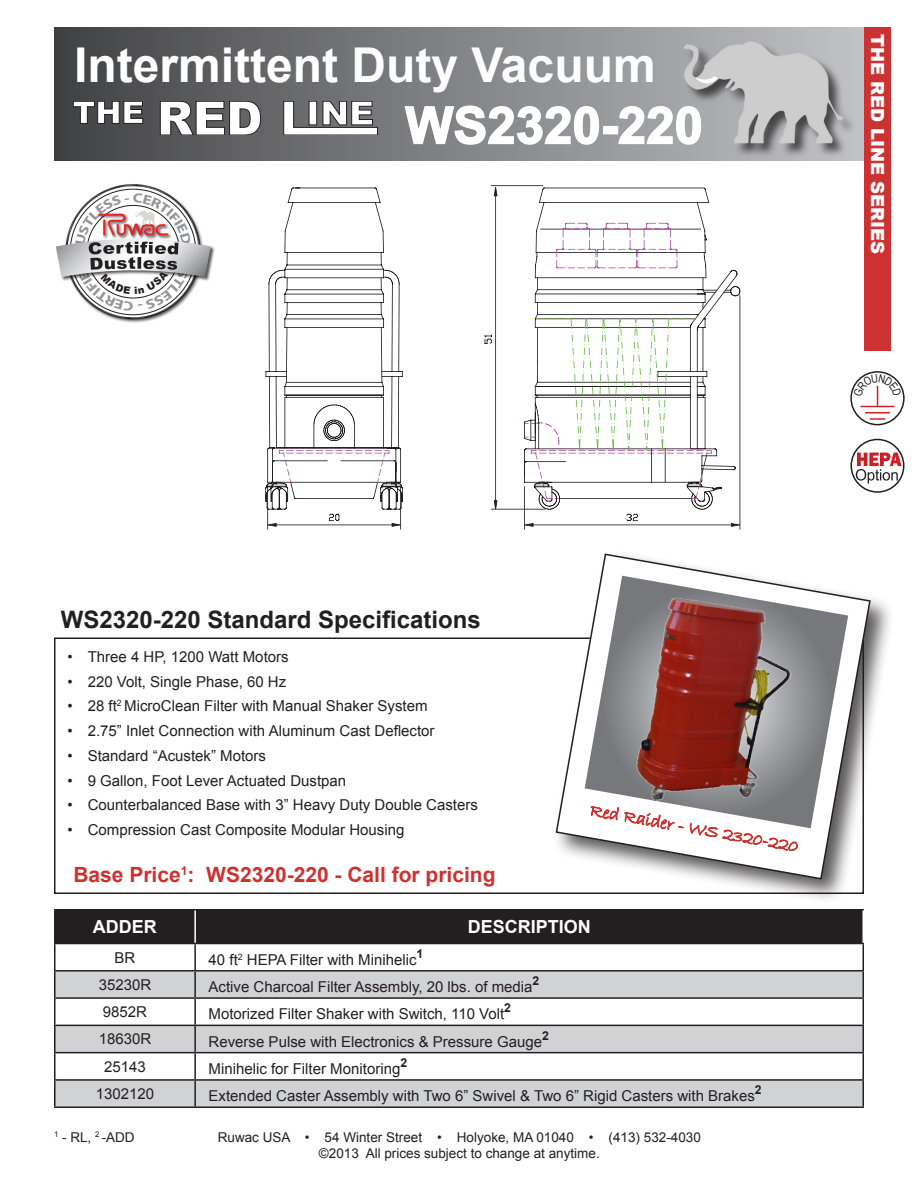
<style>
.page{position:relative;width:918px;height:1188px;background:#fff}
.page>*{position:absolute;margin:0;border:0;box-sizing:border-box;transform-origin:0 0}
.t1{font:700 51px "Arial";color:#fff}
.t2{font:700 48px "Arial";color:#fff}
.t3{font:700 24px "Arial";color:#231f20}
.Price{font:700 21px "Arial";color:#cd3232}
.t4{font:900 18px "Arial";color:#fff}
.t5{font:700 18px "Arial";color:#fff}
.Bullets{font:15px "Arial";color:#231f20}
.t6{font:13.5px/16.2px "Arial";color:#231f20;text-align:center}
.t7{font:700 12.3px "Arial";color:#231f20}
</style>
<div class="page">
<div style="left:54px;top:27px;width:810px;height:133px;background:linear-gradient(to right,#424345,#c1c3c7)"></div>
<div style="left:684px;top:42px;width:172px;height:115px;background:#231f20;opacity:.75"></div>
<img style="left:684px;top:39px;width:162px;height:109px">
<div style="left:864px;top:27px;width:27px;height:324px;background:#cd3232"></div>
<svg style="left:73px;top:101px;width:70px;height:23px"></svg>
<svg style="left:160px;top:101px;width:101px;height:34px"></svg>
<svg style="left:283px;top:101px;width:95px;height:34px"></svg>
<svg style="left:850px;top:439px;width:54px;height:54px"></svg>
<img style="left:113px;top:319px;width:43px;height:4px">
<img style="left:211px;top:246px;width:4px;height:23px">
<svg style="left:404px;top:105px;width:196px;height:41px;background:#a1a2a5"></svg>
<div style="left:603px;top:126px;width:15px;height:8px;border:2px solid #fff"></div>
<svg style="left:617px;top:105px;width:85px;height:41px;background:#b4b5b8"></svg>
<svg style="left:706px;top:286px;width:34px;height:32px"></svg>
<svg style="left:284px;top:185px;width:422px;height:133px"></svg>
<svg style="left:282px;top:187px;width:427px;height:91px"></svg>
<svg style="left:265px;top:318px;width:475px;height:212px"></svg>
<div style="left:56px;top:910px;width:806px;height:33px;background:#231f20"></div>
<svg style="left:56px;top:972px;width:806px;height:134px;fill:#d1d2d4"></svg>
<hr style="left:54px;top:944px;width:2px;height:26px;background:#231f20">
<hr style="left:194px;top:944px;width:2px;height:26px;background:#231f20">
<hr style="left:862px;top:944px;width:2px;height:26px;background:#231f20">
<hr style="left:54px;top:970px;width:141px;height:2px;background:#231f20">
<hr style="left:54px;top:972px;width:2px;height:25px;background:#231f20">
<hr style="left:195px;top:970px;width:669px;height:2px;background:#231f20">
<hr style="left:194px;top:972px;width:2px;height:25px;background:#231f20">
<hr style="left:862px;top:972px;width:2px;height:25px;background:#231f20">
<hr style="left:54px;top:997px;width:141px;height:2px;background:#231f20">
<hr style="left:54px;top:999px;width:2px;height:26px;background:#231f20">
<hr style="left:195px;top:997px;width:669px;height:2px;background:#231f20">
<hr style="left:194px;top:999px;width:2px;height:26px;background:#231f20">
<hr style="left:862px;top:999px;width:2px;height:26px;background:#231f20">
<hr style="left:54px;top:1025px;width:141px;height:1px;background:#231f20">
<hr style="left:54px;top:1026px;width:2px;height:26px;background:#231f20">
<hr style="left:195px;top:1025px;width:669px;height:1px;background:#231f20">
<hr style="left:194px;top:1026px;width:2px;height:26px;background:#231f20">
<hr style="left:862px;top:1026px;width:2px;height:26px;background:#231f20">
<hr style="left:54px;top:1052px;width:141px;height:1px;background:#231f20">
<hr style="left:54px;top:1053px;width:2px;height:26px;background:#231f20">
<hr style="left:195px;top:1052px;width:669px;height:1px;background:#231f20">
<hr style="left:194px;top:1053px;width:2px;height:26px;background:#231f20">
<hr style="left:862px;top:1053px;width:2px;height:26px;background:#231f20">
<hr style="left:54px;top:1079px;width:141px;height:2px;background:#231f20">
<hr style="left:54px;top:1081px;width:2px;height:25px;background:#231f20">
<hr style="left:195px;top:1079px;width:669px;height:2px;background:#231f20">
<hr style="left:194px;top:1081px;width:2px;height:25px;background:#231f20">
<hr style="left:862px;top:1081px;width:2px;height:25px;background:#231f20">
<hr style="left:54px;top:1106px;width:141px;height:2px;background:#231f20">
<hr style="left:195px;top:1106px;width:669px;height:2px;background:#231f20">
<hr style="left:54px;top:909px;width:141px;height:1px;background:#231f20">
<hr style="left:54px;top:910px;width:2px;height:33px;background:#231f20">
<hr style="left:195px;top:909px;width:669px;height:1px;background:#231f20">
<hr style="left:54px;top:943px;width:141px;height:1px;background:#231f20">
<hr style="left:195px;top:943px;width:669px;height:1px;background:#231f20">
<hr style="left:194px;top:910px;width:2px;height:33px;background:#fff">
<div style="left:550px;top:548px;width:344px;height:354px;background:#231f20;opacity:.75"></div>
<svg style="left:555px;top:553px;width:317px;height:327px"></svg>
<svg style="left:585px;top:576px;width:263px;height:252px"></svg>
<img style="left:629px;top:584px;width:174px;height:236px">
<svg style="left:590px;top:804px;width:94px;height:37px"></svg>
<svg style="left:690px;top:823px;width:108px;height:29px"></svg>
<svg style="left:850px;top:371px;width:54px;height:54px"></svg>
<svg style="left:56px;top:184px;width:155px;height:135px"></svg>
<p class="t2" style="left:74px;top:34px;width:583px">Intermittent Duty Vacuum</p>
<p class="t1" style="left:405px;top:92px;width:299px">WS2320-220</p>
<p class="t4" style="left:891px;top:34px;width:221px;rotate:90deg">THE RED LINE SERIES</p>
<p class="t3" style="left:61px;top:604px;width:422px">WS2320-220 Standard Specifications</p>
<p class="Bullets" style="left:68px;top:647px;width:223px">• Three 4 HP, 1200 Watt Motors</p>
<p class="Bullets" style="left:68px;top:672px;width:220px">• 220 Volt, Single Phase, 60 Hz</p>
<p class="Bullets" style="left:68px;top:696px;width:362px">• 28 ft<sup>2</sup> MicroClean Filter with Manual Shaker System</p>
<p class="Bullets" style="left:68px;top:721px;width:369px">• 2.75” Inlet Connection with Aluminum Cast Deflector</p>
<p class="Bullets" style="left:68px;top:746px;width:200px">• Standard “Acustek” Motors</p>
<p class="Bullets" style="left:68px;top:771px;width:280px">• 9 Gallon, Foot Lever Actuated Dustpan</p>
<p class="Bullets" style="left:68px;top:795px;width:412px">• Counterbalanced Base with 3” Heavy Duty Double Casters</p>
<p class="Bullets" style="left:68px;top:820px;width:339px">• Compression Cast Composite Modular Housing</p>
<p class="Price" style="left:73px;top:861px;width:424px">Base Price<sup>1</sup>: WS2320-220 - Call for pricing</p>
<p class="t5" style="left:93px;top:915px;width:65px">ADDER</p>
<p class="t5" style="left:468px;top:915px;width:125px">DESCRIPTION</p>
<p class="Bullets" style="left:115px;top:948px;width:22px">BR</p>
<p class="Bullets" style="left:209px;top:950px;width:209px">40 ft<sup>2</sup> HEPA Filter with Minihelic</p>
<p class="t7" style="left:417px;top:945px;width:8px">1</p>
<p class="t7" style="left:533px;top:973px;width:8px">2</p>
<p class="Bullets" style="left:99px;top:975px;width:54px">35230R</p>
<p class="Bullets" style="left:209px;top:977px;width:326px">Active Charcoal Filter Assembly, 20 lbs. of media</p>
<p class="t7" style="left:504px;top:1000px;width:8px">2</p>
<p class="Bullets" style="left:103px;top:1002px;width:46px">9852R</p>
<p class="Bullets" style="left:209px;top:1004px;width:297px">Motorized Filter Shaker with Switch, 110 Volt</p>
<p class="t7" style="left:542px;top:1027px;width:8px">2</p>
<p class="Bullets" style="left:99px;top:1029px;width:54px">18630R</p>
<p class="Bullets" style="left:209px;top:1032px;width:335px">Reverse Pulse with Electronics &amp; Pressure Gauge</p>
<p class="t7" style="left:400px;top:1055px;width:8px">2</p>
<p class="Bullets" style="left:104px;top:1057px;width:43px">25143</p>
<p class="Bullets" style="left:209px;top:1059px;width:193px">Minihelic for Filter Monitoring</p>
<p class="t7" style="left:755px;top:1082px;width:8px">2</p>
<p class="Bullets" style="left:96px;top:1084px;width:60px">1302120</p>
<p class="Bullets" style="left:209px;top:1086px;width:548px">Extended Caster Assembly with Two 6” Swivel &amp; Two 6” Rigid Casters with Brakes</p>
<p class="t6" style="left:54px;top:1129px;width:82px"><sup>1</sup> - RL, <sup>2</sup> -ADD</p>
<p class="t6" style="left:218px;top:1129px;width:485px">Ruwac USA • 54 Winter Street • Holyoke, MA 01040 • (413) 532-4030 ©2013 All prices subject to change at anytime.</p>
</div>
